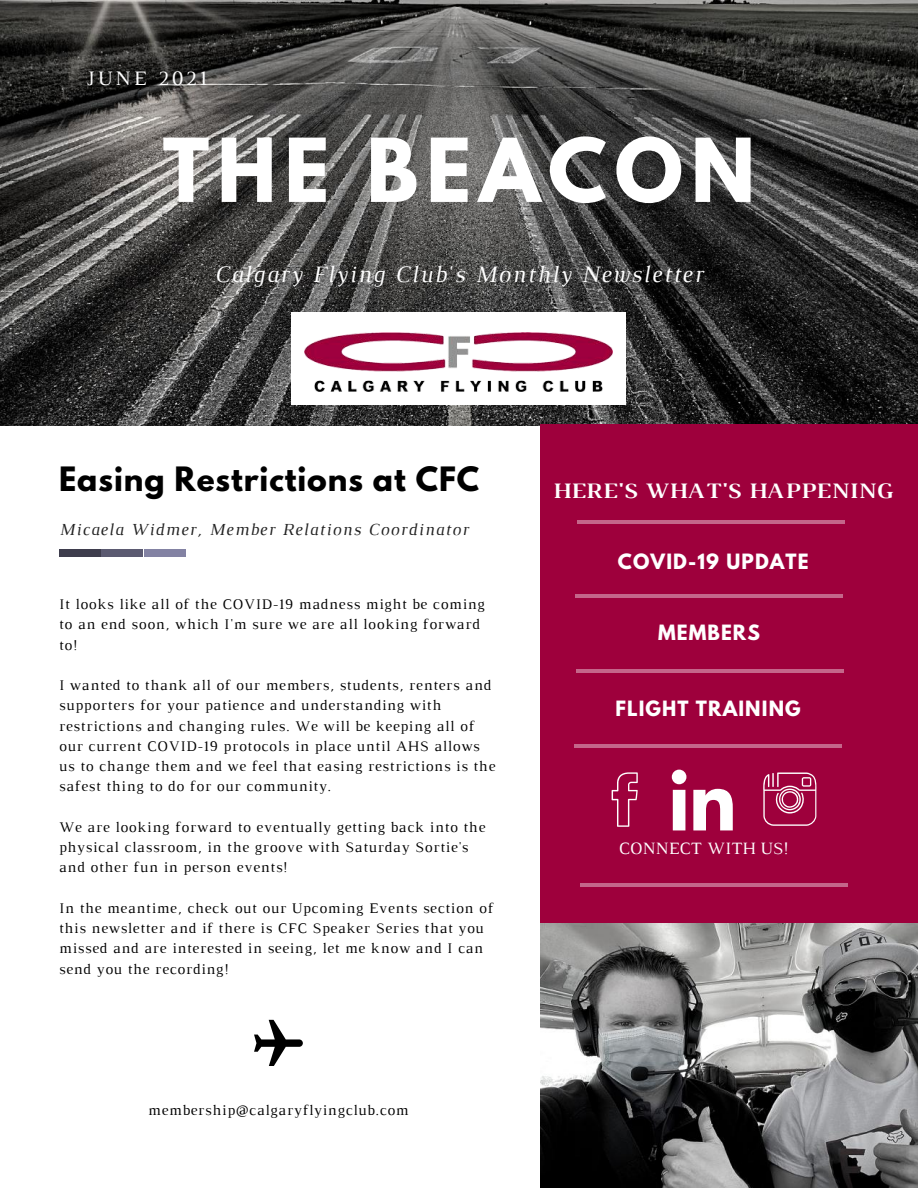
<style>
.page{position:relative;width:918px;height:1188px;background:#fff}
.page>*{position:absolute;margin:0;border:0;box-sizing:border-box;transform-origin:0 0}
.t1{font:700 78px "League Spartan";letter-spacing:.1em;color:#fff}
.t2{font:700 29.7px "League Spartan";letter-spacing:.03em;color:#000}
.t3{font:italic 24px "Luthier";letter-spacing:.07em;color:#fff}
.t4{font:700 22.5px "Luthier";letter-spacing:.035em;color:#fff}
.t5{font:21px "Luthier";letter-spacing:.14em;color:#fff}
.t6{font:700 18.6px "League Spartan";letter-spacing:.06em;color:#fff}
.t7{font:17.7px "Luthier";color:#fff}
.t8{font:italic 17.25px "Luthier";letter-spacing:.07em;color:#222}
.t9{font:15px/20.2px "Luthier";letter-spacing:.05em;color:#000}
</style>
<div class="page">
<img style="left:0;top:0;width:918px;height:425px">
<div style="left:59px;top:549px;width:42px;height:8px;background:#3e3d4d"></div>
<div style="left:102px;top:549px;width:41px;height:8px;background:#5b5a71"></div>
<div style="left:144px;top:549px;width:42px;height:8px;background:#8382a3"></div>
<div style="left:540px;top:425px;width:378px;height:516px;background:#9e003c"></div>
<img style="left:540px;top:923px;width:378px;height:265px">
<hr style="left:580px;top:884px;width:268px;height:3px;background:#fff">
<div style="left:291px;top:313px;width:335px;height:92px;background:#fff"></div>
<img style="left:304px;top:333px;width:309px;height:58px">
<svg style="left:254px;top:1020px;width:49px;height:46px"></svg>
<hr style="left:575px;top:594px;width:268px;height:3px;background:#fff">
<hr style="left:576px;top:669px;width:267px;height:3px;background:#fff">
<hr style="left:577px;top:521px;width:268px;height:3px;background:#fff">
<hr style="left:575px;top:744px;width:267px;height:3px;background:#fff">
<svg style="left:763px;top:773px;width:54px;height:53px"></svg>
<svg style="left:612px;top:772px;width:26px;height:55px"></svg>
<svg style="left:672px;top:770px;width:14px;height:60px"></svg>
<svg style="left:693px;top:789px;width:40px;height:41px"></svg>
<h3 class="t5" style="left:86px;top:71px;width:122px">JUNE 2021</h3>
<h1 class="t1" style="left:163px;top:132px;width:594px">THE BEACON</h1>
<h3 class="t3" style="left:215px;top:265px;width:490px">Calgary Flying Club's Monthly Newsletter</h3>
<h2 class="t2" style="left:59px;top:465px;width:421px">Easing Restrictions at CFC</h2>
<p class="t8" style="left:59px;top:523px;width:411px">Micaela Widmer, Member Relations Coordinator</p>
<p class="t9" style="left:59px;top:595px;width:427px">It looks like all of the COVID-19 madness might be coming to an end soon, which I'm sure we are all looking forward to!</p>
<p class="t9" style="left:59px;top:676px;width:438px">I wanted to thank all of our members, students, renters and supporters for your patience and understanding with restrictions and changing rules. We will be keeping all of our current COVID-19 protocols in place until AHS allows us to change them and we feel that easing restrictions is the safest thing to do for our community.</p>
<p class="t9" style="left:59px;top:818px;width:428px">We are looking forward to eventually getting back into the physical classroom, in the groove with Saturday Sortie's and other fun in person events!</p>
<p class="t9" style="left:59px;top:899px;width:436px">In the meantime, check out our Upcoming Events section of this newsletter and if there is CFC Speaker Series that you missed and are interested in seeing, let me know and I can send you the recording!</p>
<p class="t9" style="left:148px;top:1102px;width:262px">membership@calgaryflyingclub.com</p>
<h3 class="t4" style="left:553px;top:482px;width:341px">HERE'S WHAT'S HAPPENING</h3>
<p class="t6" style="left:618px;top:553px;width:192px">COVID-19 UPDATE</p>
<p class="t6" style="left:658px;top:623px;width:103px">MEMBERS</p>
<p class="t6" style="left:615px;top:699px;width:187px">FLIGHT TRAINING</p>
<p class="t7" style="left:619px;top:842px;width:171px">CONNECT WITH US!</p>
</div>
